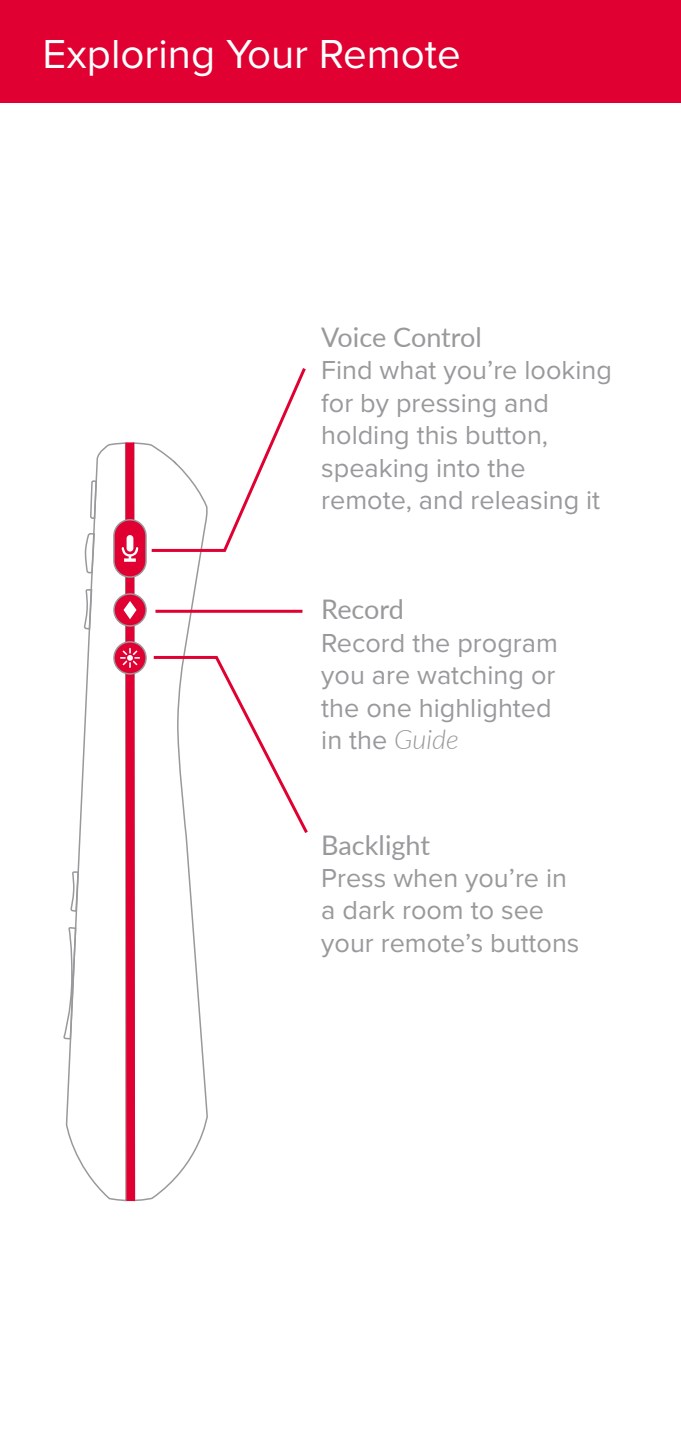
<style>
.page{position:relative;width:681px;height:1446px;background:#fff}
.page>*{position:absolute;margin:0;border:0;box-sizing:border-box;transform-origin:0 0}
.t1{font:42px "Proxima Nova";color:#fff}
.t2{font:27px/32.4px "Proxima Nova";color:#99989b}
.t3{font:27px "Lato";color:#99989b}
.s1{font-family:"Lato";font-weight:300;font-style:italic}
</style>
<div class="page">
<svg style="left:133px;top:443px;width:75px;height:759px"></svg>
<svg style="left:65px;top:442px;width:62px;height:760px"></svg>
<div style="left:125px;top:442px;width:10px;height:759px;background:#e00031"></div>
<svg style="left:63px;top:870px;width:17px;height:232px"></svg>
<svg style="left:83px;top:442px;width:15px;height:245px"></svg>
<div style="left:114px;top:520px;width:32px;height:57px;background:#e00031;border-radius:16px"></div>
<div style="left:113px;top:519px;width:34px;height:59px;border:2px solid #99989b;border-radius:16px"></div>
<div style="left:114px;top:594px;width:32px;height:32px;background:#e00031;border-radius:50%"></div>
<div style="left:113px;top:593px;width:34px;height:34px;border:2px solid #99989b;border-radius:50%"></div>
<svg style="left:114px;top:642px;width:32px;height:32px"></svg>
<div style="left:113px;top:641px;width:34px;height:34px;border:2px solid #99989b;border-radius:50%"></div>
<svg style="left:120px;top:648px;width:20px;height:20px"></svg>
<svg style="left:123px;top:601px;width:13px;height:18px"></svg>
<div style="left:126px;top:535px;width:7px;height:16px;background:#fff;border-radius:3px"></div>
<svg style="left:122px;top:547px;width:16px;height:15px"></svg>
<svg style="left:149px;top:368px;width:157px;height:185px"></svg>
<hr style="left:155px;top:610px;width:147px;height:3px;background:#e00031">
<svg style="left:151px;top:654px;width:157px;height:182px"></svg>
<div style="left:0;top:0;width:680px;height:103px;background:#e00031"></div>
<h1 class="t1" style="left:43px;top:23px;width:419px">Exploring Your Remote</h1>
<p class="t3" style="left:321px;top:318px;width:162px">Voice Control</p>
<p class="t2" style="left:321px;top:353px;width:292px">Find what you’re looking for by pressing and holding this button, speaking into the remote, and releasing it</p>
<p class="t3" style="left:321px;top:590px;width:84px">Record</p>
<p class="t2" style="left:321px;top:625px;width:238px">Record the program you are watching or the one highlighted in the <span class="s1">Guide</span></p>
<p class="t3" style="left:321px;top:825px;width:110px">Backlight</p>
<p class="t2" style="left:321px;top:860px;width:259px">Press when you’re in a dark room to see your remote’s buttons</p>
</div>
